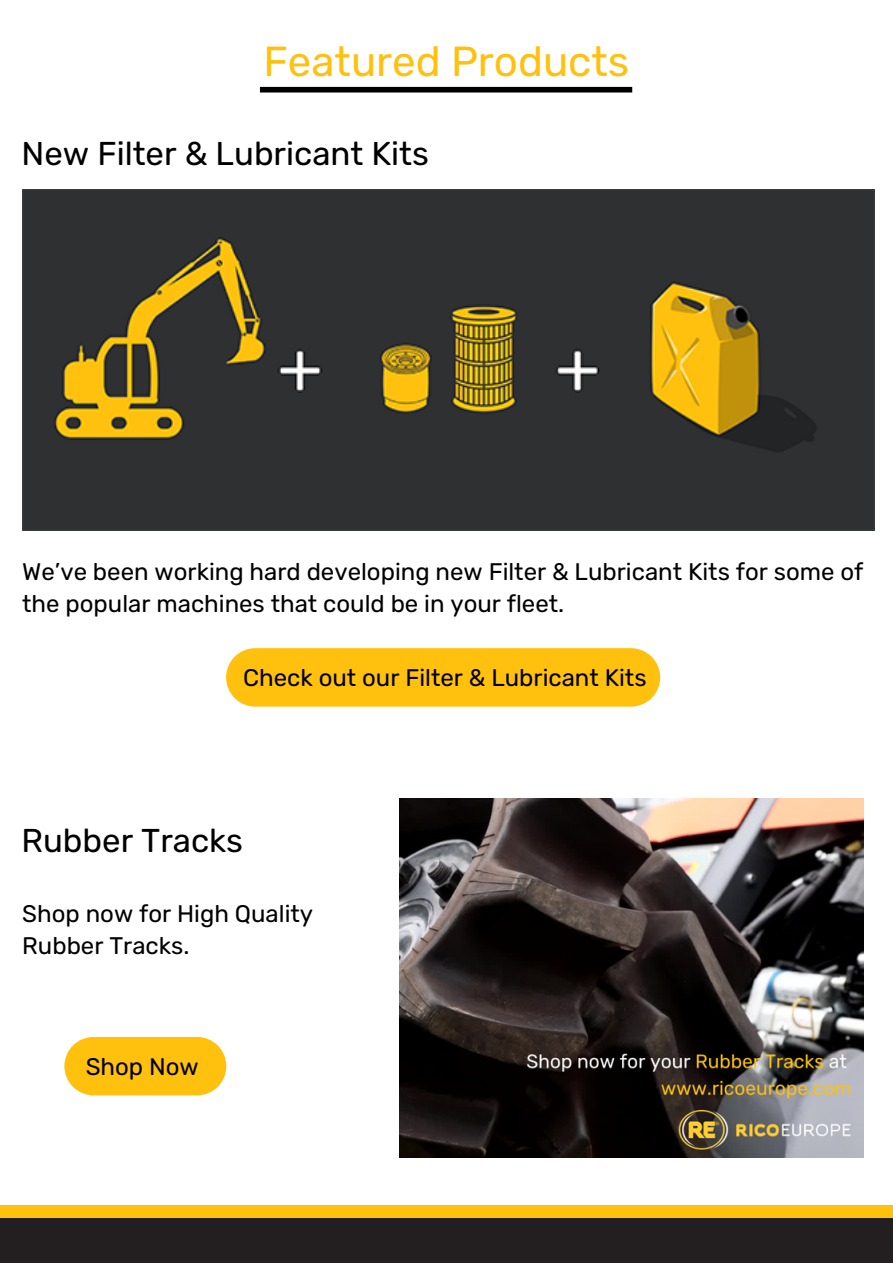
<style>
.page{position:relative;width:893px;height:1264px;background:#fff}
.page>*{position:absolute;margin:0;border:0;box-sizing:border-box;transform-origin:0 0}
.t1{font:42px "Rubik";color:#ffc10e}
.t2{font:33px "Rubik";color:#000}
.t3{font:24px/32.5px "Rubik";color:#000}
</style>
<div class="page">
<div style="left:0;top:1204px;width:892px;height:58px;background:#ffc10e"></div>
<div style="left:0;top:1217px;width:892px;height:45px;background:#231f20"></div>
<div style="left:260px;top:87px;width:372px;height:5px;background:#000"></div>
<img style="left:22px;top:189px;width:852px;height:341px">
<div style="left:226px;top:648px;width:434px;height:58px;background:#ffc10e"></div>
<img style="left:399px;top:799px;width:464px;height:358px">
<svg style="left:64px;top:1036px;width:162px;height:59px;background:#ffc624"></svg>
<h1 class="t1" style="left:263px;top:37px;width:367px">Featured Products</h1>
<h2 class="t2" style="left:22px;top:134px;width:409px">New Filter &amp; Lubricant Kits</h2>
<p class="t3" style="left:22px;top:555px;width:842px">We’ve been working hard developing new Filter &amp; Lubricant Kits for some of the popular machines that could be in your fleet.</p>
<p class="t3" style="left:243px;top:661px;width:405px">Check out our Filter &amp; Lubricant Kits</p>
<h2 class="t2" style="left:22px;top:821px;width:223px">Rubber Tracks</h2>
<p class="t3" style="left:22px;top:897px;width:292px">Shop now for High Quality<br>Rubber Tracks.</p>
<p class="t3" style="left:86px;top:1050px;width:115px">Shop Now</p>
</div>
